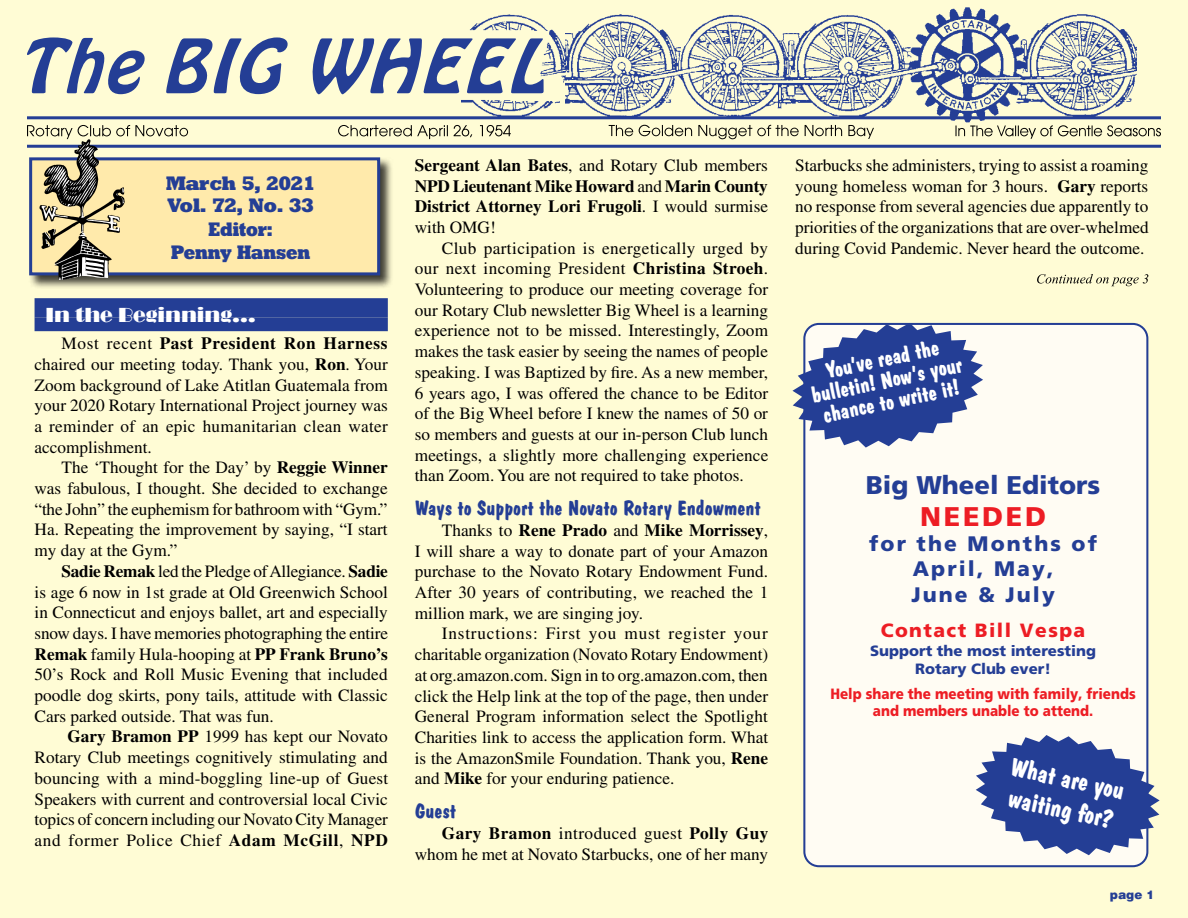
<style>
.page{position:relative;width:1188px;height:918px;background:#fffcd5}
.page>*{position:absolute;margin:0;border:0;box-sizing:border-box;transform-origin:0 0}
.t1{font:900 27px "Frutiger";letter-spacing:.1em;color:#ed1d24}
.t2{font:25.8px/31px "Dom Bold BT";color:#fff}
.t3{font:900 25.5px "Frutiger";color:#243e95}
.t4{font:22.35px/21.5px "Dom Bold BT";color:#fff;text-align:center}
.t5{font:21px "Dom Bold BT";letter-spacing:.01em;color:#243e95}
.t6{font:900 21px/25.2px "Frutiger";letter-spacing:.1em;color:#243e95;text-align:center}
.t7{font:21px "Broadway";color:#fff}
.t8{font:19.5px/22.8px "Geometric Slab 712 BT Extra Bold A";color:#243e95;text-align:center}
.t9{font:900 19.2px "Frutiger";letter-spacing:.075em;color:#ed1d24}
.t10{font:17.25px/20.7px "Times";color:#000;text-align:justify}
.t11{font:700 17.25px/20.7px "Times";color:#000;text-align:justify}
.t12{font:900 14.85px/17.9px "Frutiger";color:#ed1d24;text-align:center;scale:.9 1}
.t13{font:900 14.85px/17.9px "Frutiger";color:#243e95;text-align:center}
.t14{font:900 12px "Swiss 721 BT";color:#243e95}
.s1{font-weight:700}
.s2{font-weight:400}
</style>
<div class="page">
<hr style="left:27px;top:116px;width:1134px;height:3px;background:#243e95">
<hr style="left:27px;top:145px;width:1134px;height:3px;background:#243e95">
<svg style="left:955px;top:125px;width:206px;height:14px"></svg>
<svg style="left:338px;top:125px;width:173px;height:14px"></svg>
<svg style="left:609px;top:125px;width:265px;height:14px"></svg>
<img style="left:461px;top:7px;width:675px;height:118px">
<svg style="left:27px;top:37px;width:517px;height:57px"></svg>
<div style="left:28px;top:157px;width:365px;height:132px;background:#000;opacity:.75"></div>
<div style="left:31px;top:159px;width:348px;height:115px;background:#ffeaab"></div>
<div style="left:29px;top:157px;width:351px;height:118px;border:3px solid #243e95"></div>
<svg style="left:27px;top:125px;width:161px;height:155px"></svg>
<div style="left:804px;top:324px;width:343px;height:542px;background:#fffcf3;border-radius:15px"></div>
<div style="left:803px;top:323px;width:345px;height:544px;border:2px solid #243e95;border-radius:15px"></div>
<svg style="left:792px;top:323px;width:191px;height:125px"></svg>
<svg style="left:976px;top:735px;width:184px;height:120px"></svg>
<svg style="left:1037px;top:274px;width:111px;height:12px"></svg>
<div style="left:35px;top:298px;width:353px;height:20px;background:#243e95"></div>
<div style="left:35px;top:318px;width:353px;height:13px;background:#243e95"></div>
<p class="t8" style="left:166px;top:172px;width:151px">March 5, 2021<br>Vol. 72, No. 33<br>Editor:<br>Penny Hansen</p>
<p class="t7" style="left:45px;top:303px;width:212px">In the Beginning…</p>
<p class="t10" style="left:35px;top:333px;width:355px;text-indent:27px">Most recent <span class="s1">Past President Ron Harness </span>chaired our meeting today. Thank you, <span class="s1">Ron</span>. Your Zoom background of Lake Atitlan Guatemala from your 2020 Rotary International Project journey was a reminder of an epic humanitarian clean water accomplishment.</p>
<p class="t10" style="left:35px;top:457px;width:355px;text-indent:27px">The ‘Thought for the Day’ by <span class="s1">Reggie Winner </span>was fabulous, I thought. She decided to exchange “the John” the euphemism for bathroom with “Gym.” Ha. Repeating the improvement by saying, “I start my day at the Gym.”</p>
<p class="t10" style="left:35px;top:561px;width:355px;text-indent:27px"><span class="s1">Sadie Remak</span> led the Pledge of Allegiance. <span class="s1">Sadie </span>is age 6 now in 1st grade at Old Greenwich School in Connecticut and enjoys ballet, art and especially snow days. I have memories photographing the entire <span class="s1">Remak</span> family Hula-hooping at <span class="s1">PP Frank Bruno’s </span>50’s Rock and Roll Music Evening that included poodle dog skirts, pony tails, attitude with Classic Cars parked outside. That was fun.</p>
<p class="t10" style="left:35px;top:726px;width:355px;text-indent:33px"><span class="s1">Gary Bramon PP</span> 1999 has kept our Novato Rotary Club meetings cognitively stimulating and bouncing with a mind-boggling line-up of Guest Speakers with current and controversial local Civic topics of concern including our Novato City Manager and former Police Chief <span class="s1">Adam McGill</span>, <span class="s1">NPD</span></p>
<p class="t11" style="left:415px;top:154px;width:355px">Sergeant Alan Bates<span class="s2">, and Rotary Club members </span>NPD Lieutenant Mike Howard <span class="s2">and</span> Marin County District Attorney Lori Frugoli<span class="s2">. I would surmise with OMG!</span></p>
<p class="t10" style="left:415px;top:237px;width:355px;text-indent:27px">Club participation is energetically urged by our next incoming President <span class="s1">Christina Stroeh</span>.<br>Volunteering to produce our meeting coverage for our Rotary Club newsletter Big Wheel is a learning experience not to be missed. Interestingly, Zoom makes the task easier by seeing the names of people speaking. I was Baptized by fire. As a new member, 6 years ago, I was offered the chance to be Editor of the Big Wheel before I knew the names of 50 or so members and guests at our in-person Club lunch meetings, a slightly more challenging experience than Zoom. You are not required to take photos.</p>
<p class="t5" style="left:415px;top:495px;width:347px">Ways to Support the Novato Rotary Endowment</p>
<p class="t10" style="left:415px;top:520px;width:355px;text-indent:27px">Thanks to <span class="s1">Rene Prado</span> and <span class="s1">Mike Morrissey</span>, I will share a way to donate part of your Amazon purchase to the Novato Rotary Endowment Fund.<br>After 30 years of contributing, we reached the 1 million mark, we are singing joy.</p>
<p class="t10" style="left:415px;top:623px;width:355px;text-indent:27px">Instructions: First you must register your charitable organization (Novato Rotary Endowment) at org.amazon.com. Sign in to org.amazon.com, then click the Help link at the top of the page, then under General Program information select the Spotlight Charities link to access the application form. What is the AmazonSmile Foundation. Thank you, <span class="s1">Rene </span>and <span class="s1">Mike</span> for your enduring patience.</p>
<p class="t5" style="left:415px;top:798px;width:43px">Guest</p>
<p class="t10" style="left:415px;top:823px;width:355px;text-align:right"><span class="s1">Gary Bramon</span> introduced guest <span class="s1">Polly Guy </span>whom he met at Novato Starbucks, one of her many</p>
<p class="t10" style="left:795px;top:155px;width:355px">Starbucks she administers, trying to assist a roaming young homeless woman for 3 hours. <span class="s1">Gary</span> reports no response from several agencies due apparently to priorities of the organizations that are over-whelmed during Covid Pandemic. Never heard the outcome.</p>
<p class="t4" style="left:805px;top:364px;width:155px;rotate:-12deg">You’ve read the bulletin! Now’s your chance to write it!</p>
<h3 class="t3" style="left:866px;top:469px;width:236px">Big Wheel Editors</h3>
<h1 class="t1" style="left:920px;top:500px;width:128px">NEEDED</h1>
<p class="t6" style="left:869px;top:531px;width:229px">for the Months of<br>April, May,<br>June &amp; July</p>
<p class="t9" style="left:881px;top:619px;width:206px">Contact Bill Vespa</p>
<p class="t13" style="left:870px;top:642px;width:227px">Support the most interesting<br>Rotary Club ever!</p>
<p class="t12" style="left:830px;top:684px;width:341px">Help share the meeting with family, friends and members unable to attend.</p>
<h2 class="t2" style="left:1014px;top:751px;width:117px;rotate:12deg">What are you waiting for?</h2>
<p class="t14" style="left:1110px;top:887px;width:46px">page 1</p>
</div>
